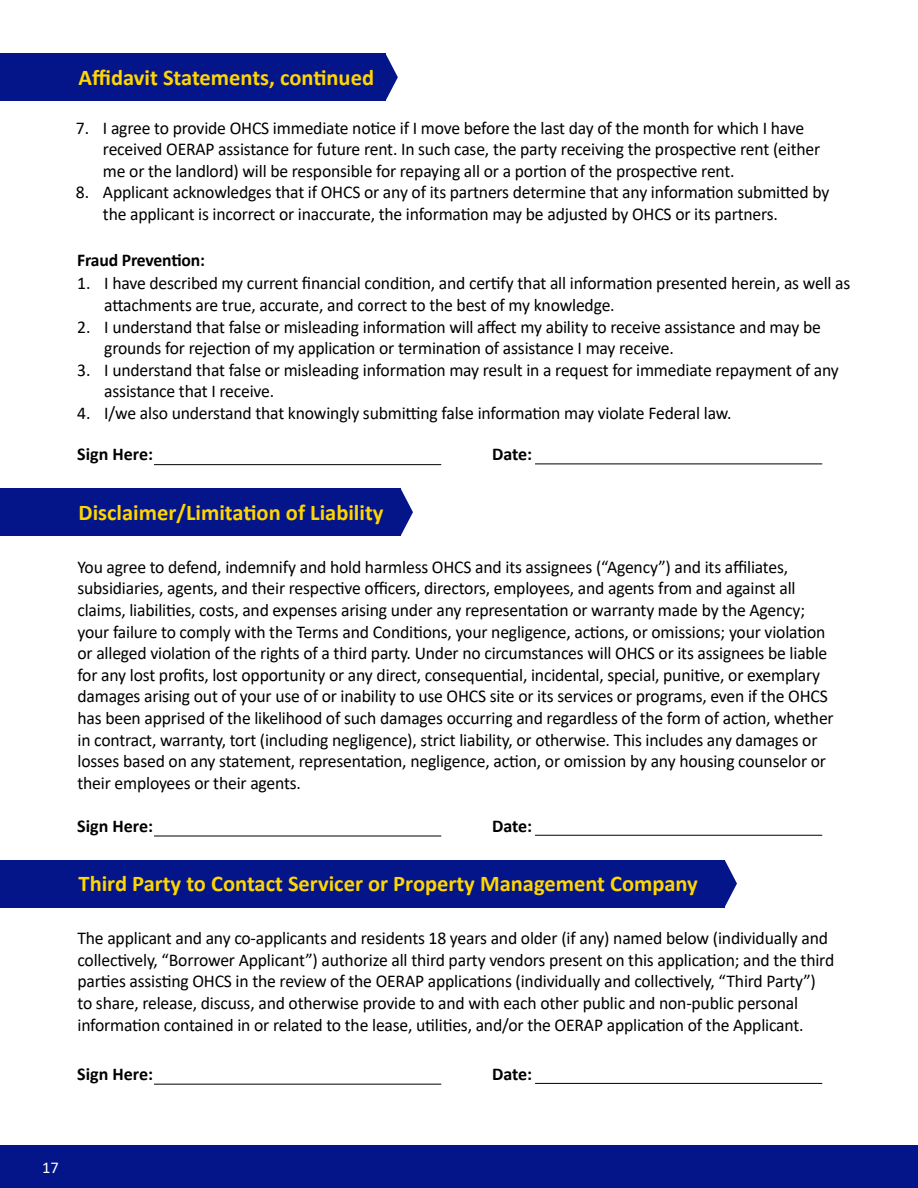
<style>
.page{position:relative;width:918px;height:1188px;background:#fff}
.page>*{position:absolute;margin:0;border:0;box-sizing:border-box;transform-origin:0 0}
.t1{font:700 22.5px "Calibri";color:#ffd600}
.t2{font:18px/21.6px "Calibri";letter-spacing:-.01em;color:#000}
.t3{font:700 18px "Calibri";letter-spacing:-.01em;color:#000}
.t4{font:16.5px "Calibri";color:#fff}
</style>
<div class="page">
<div style="left:0;top:54px;width:386px;height:47px;background:#041589"></div>
<svg style="left:386px;top:54px;width:12px;height:46px"></svg>
<div style="left:0;top:489px;width:401px;height:47px;background:#041589"></div>
<svg style="left:401px;top:489px;width:12px;height:46px"></svg>
<div style="left:0;top:860px;width:725px;height:47px;background:#041589"></div>
<svg style="left:725px;top:860px;width:12px;height:47px"></svg>
<div style="left:0;top:1146px;width:918px;height:42px;background:#041589"></div>
<hr style="left:154px;top:464px;width:287px;height:1px;background:#000">
<hr style="left:535px;top:464px;width:287px;height:1px;background:#000">
<hr style="left:154px;top:836px;width:287px;height:1px;background:#000">
<hr style="left:535px;top:835px;width:287px;height:1px;background:#000">
<hr style="left:154px;top:1084px;width:287px;height:1px;background:#000">
<hr style="left:535px;top:1083px;width:287px;height:1px;background:#000">
<p class="t1" style="left:79px;top:61px;width:297px">Affidavit Statements, continued</p>
<p class="t2" style="left:103px;top:116px;width:719px;text-indent:-27px">7. I agree to provide OHCS immediate notice if I move before the last day of the month for which I have received OERAP assistance for future rent. In such case, the party receiving the prospective rent (either me or the landlord) will be responsible for repaying all or a portion of the prospective rent.</p>
<p class="t2" style="left:103px;top:181px;width:728px;text-indent:-27px">8. Applicant acknowledges that if OHCS or any of its partners determine that any information submitted by the applicant is incorrect or inaccurate, the information may be adjusted by OHCS or its partners.</p>
<p class="t3" style="left:77px;top:248px;width:129px">Fraud Prevention:</p>
<p class="t2" style="left:104px;top:272px;width:748px;text-indent:-27px">1. I have described my current financial condition, and certify that all information presented herein, as well as attachments are true, accurate, and correct to the best of my knowledge.</p>
<p class="t2" style="left:104px;top:315px;width:718px;text-indent:-27px">2. I understand that false or misleading information will affect my ability to receive assistance and may be grounds for rejection of my application or termination of assistance I may receive.</p>
<p class="t2" style="left:104px;top:359px;width:736px;text-indent:-27px">3. I understand that false or misleading information may result in a request for immediate repayment of any assistance that I receive.</p>
<p class="t2" style="left:77px;top:402px;width:656px">4. I/we also understand that knowingly submitting false information may violate Federal law.</p>
<p class="t3" style="left:77px;top:442px;width:77px">Sign Here:</p>
<p class="t3" style="left:492px;top:442px;width:42px">Date:</p>
<p class="t1" style="left:79px;top:496px;width:306px">Disclaimer/Limitation of Liability</p>
<p class="t2" style="left:77px;top:556px;width:758px">You agree to defend, indemnify and hold harmless OHCS and its assignees (“Agency”) and its affiliates, subsidiaries, agents, and their respective officers, directors, employees, and agents from and against all claims, liabilities, costs, and expenses arising under any representation or warranty made by the Agency; your failure to comply with the Terms and Conditions, your negligence, actions, or omissions; your violation or alleged violation of the rights of a third party. Under no circumstances will OHCS or its assignees be liable for any lost profits, lost opportunity or any direct, consequential, incidental, special, punitive, or exemplary damages arising out of your use of or inability to use OHCS site or its services or programs, even if the OHCS has been apprised of the likelihood of such damages occurring and regardless of the form of action, whether in contract, warranty, tort (including negligence), strict liability, or otherwise. This includes any damages or losses based on any statement, representation, negligence, action, or omission by any housing counselor or their employees or their agents.</p>
<p class="t3" style="left:77px;top:813px;width:77px">Sign Here:</p>
<p class="t3" style="left:492px;top:813px;width:42px">Date:</p>
<p class="t1" style="left:79px;top:868px;width:621px">Third Party to Contact Servicer or Property Management Company</p>
<p class="t2" style="left:77px;top:927px;width:758px">The applicant and any co-applicants and residents 18 years and older (if any) named below (individually and collectively, “Borrower Applicant”) authorize all third party vendors present on this application; and the third parties assisting OHCS in the review of the OERAP applications (individually and collectively, “Third Party”) to share, release, discuss, and otherwise provide to and with each other public and non-public personal information contained in or related to the lease, utilities, and/or the OERAP application of the Applicant.</p>
<p class="t3" style="left:77px;top:1061px;width:77px">Sign Here:</p>
<p class="t3" style="left:492px;top:1061px;width:42px">Date:</p>
<p class="t4" style="left:42px;top:1157px;width:18px">17</p>
</div>
